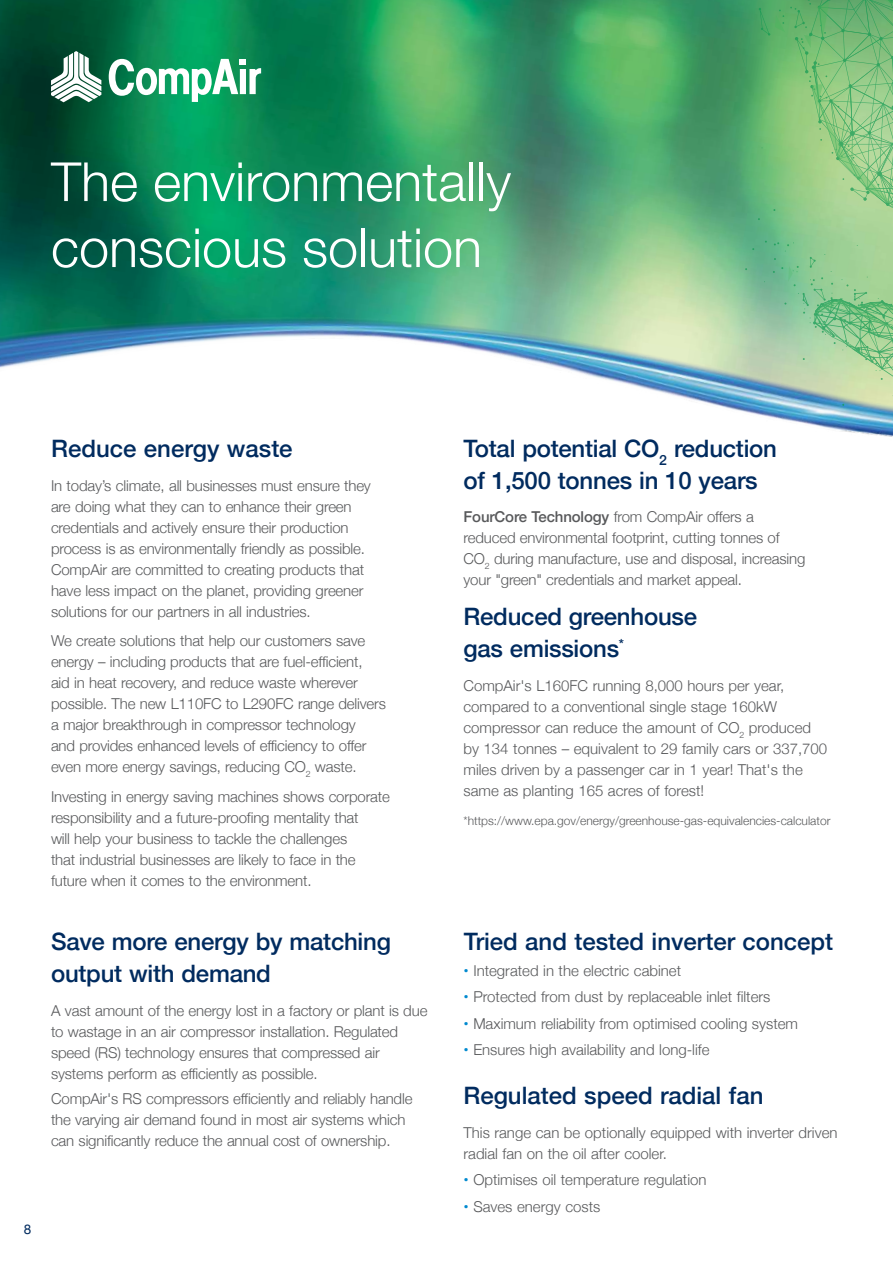
<style>
.page{position:relative;width:893px;height:1263px;background:#fff}
.page>*{position:absolute;margin:0;border:0;box-sizing:border-box;transform-origin:0 0}
.t1{font:300 54px/66px "Helvetica Neue";color:#fff}
.t2{font:500 24px/31.5px "Helvetica Neue";letter-spacing:-.01em;color:#002b5f}
.t3{font:300 15px/21px "Helvetica Neue";letter-spacing:-.01em;color:#58595b}
.t4{font:13.5px "Helvetica Neue";color:#002b5f}
.t5{font:300 12px "Helvetica Neue";color:#58595b}
.s1{font-weight:500}
.s2{font-weight:700;color:#0089cf}
</style>
<div class="page">
<img style="left:0;top:0;width:893px;height:311px">
<svg style="left:0;top:311px;width:773px;height:5px;background:#50a783"></svg>
<img style="left:0;top:316px;width:893px;height:90px">
<svg style="left:773px;top:242px;width:120px;height:142px;background:#98cc98"></svg>
<svg style="left:758px;top:0;width:135px;height:234px;background:#83c37e"></svg>
<img style="left:721px;top:393px;width:172px;height:44px">
<svg style="left:109px;top:59px;width:152px;height:43px"></svg>
<svg style="left:51px;top:51px;width:50px;height:51px"></svg>
<h1 class="t1" style="left:51px;top:145px;width:462px">The environmentally conscious solution</h1>
<h2 class="t2" style="left:51px;top:431px;width:243px">Reduce energy waste</h2>
<p class="t3" style="left:51px;top:474px;width:321px">In today’s climate, all businesses must ensure they are doing what they can to enhance their green credentials and actively ensure their production process is as environmentally friendly as possible.<br>CompAir are committed to creating products that have less impact on the planet, providing greener solutions for our partners in all industries.</p>
<p class="t3" style="left:51px;top:629px;width:337px">We create solutions that help our customers save energy – including products that are fuel-efficient,<br>aid in heat recovery, and reduce waste wherever possible. The new L110FC to L290FC range delivers a major breakthrough in compressor technology<br>and provides enhanced levels of efficiency to offer even more energy savings, reducing CO<sub>2</sub> waste.</p>
<p class="t3" style="left:51px;top:785px;width:340px">Investing in energy saving machines shows corporate responsibility and a future-proofing mentality that<br>will help your business to tackle the challenges<br>that industrial businesses are likely to face in the future when it comes to the environment.</p>
<h2 class="t2" style="left:51px;top:924px;width:341px">Save more energy by matching output with demand</h2>
<p class="t3" style="left:51px;top:999px;width:378px">A vast amount of the energy lost in a factory or plant is due to wastage in an air compressor installation. Regulated speed (RS) technology ensures that compressed air systems perform as efficiently as possible.</p>
<p class="t3" style="left:51px;top:1087px;width:363px">CompAir's RS compressors efficiently and reliably handle the varying air demand found in most air systems which can significantly reduce the annual cost of ownership.</p>
<p class="t4" style="left:24px;top:1219px;width:9px">8</p>
<h2 class="t2" style="left:463px;top:431px;width:315px">Total potential CO<sub>2</sub> reduction of 1,500 tonnes in 10 years</h2>
<p class="t3" style="left:463px;top:505px;width:343px"><span class="s1">FourCore Technology</span> from CompAir offers a reduced environmental footprint, cutting tonnes of CO<sub>2</sub> during manufacture, use and disposal, increasing your "green" credentials and market appeal.</p>
<h2 class="t2" style="left:463px;top:599px;width:235px">Reduced greenhouse gas emissions<sup>*</sup></h2>
<p class="t3" style="left:463px;top:674px;width:365px">CompAir's L160FC running 8,000 hours per year, compared to a conventional single stage 160kW compressor can reduce the amount of CO<sub>2</sub> produced by 134 tonnes – equivalent to 29 family cars or 337,700 miles driven by a passenger car in 1 year! That's the same as planting 165 acres of forest!</p>
<p class="t5" style="left:463px;top:811px;width:368px">*https://www.epa.gov/energy/greenhouse-gas-equivalencies-calculator</p>
<h2 class="t2" style="left:464px;top:924px;width:371px">Tried and tested inverter concept</h2>
<p class="t3" style="left:463px;top:959px;width:219px"><span class="s2">•</span> Integrated in the electric cabinet</p>
<p class="t3" style="left:463px;top:985px;width:308px"><span class="s2">•</span> Protected from dust by replaceable inlet filters</p>
<p class="t3" style="left:463px;top:1012px;width:336px"><span class="s2">•</span> Maximum reliability from optimised cooling system</p>
<p class="t3" style="left:463px;top:1038px;width:247px"><span class="s2">•</span> Ensures high availability and long-life</p>
<h2 class="t2" style="left:463px;top:1077px;width:301px">Regulated speed radial fan</h2>
<p class="t3" style="left:463px;top:1120px;width:375px">This range can be optionally equipped with inverter driven radial fan on the oil after cooler.</p>
<p class="t3" style="left:463px;top:1168px;width:245px"><span class="s2">•</span> Optimises oil temperature regulation</p>
<p class="t3" style="left:463px;top:1194px;width:138px"><span class="s2">•</span> Saves energy costs</p>
</div>
